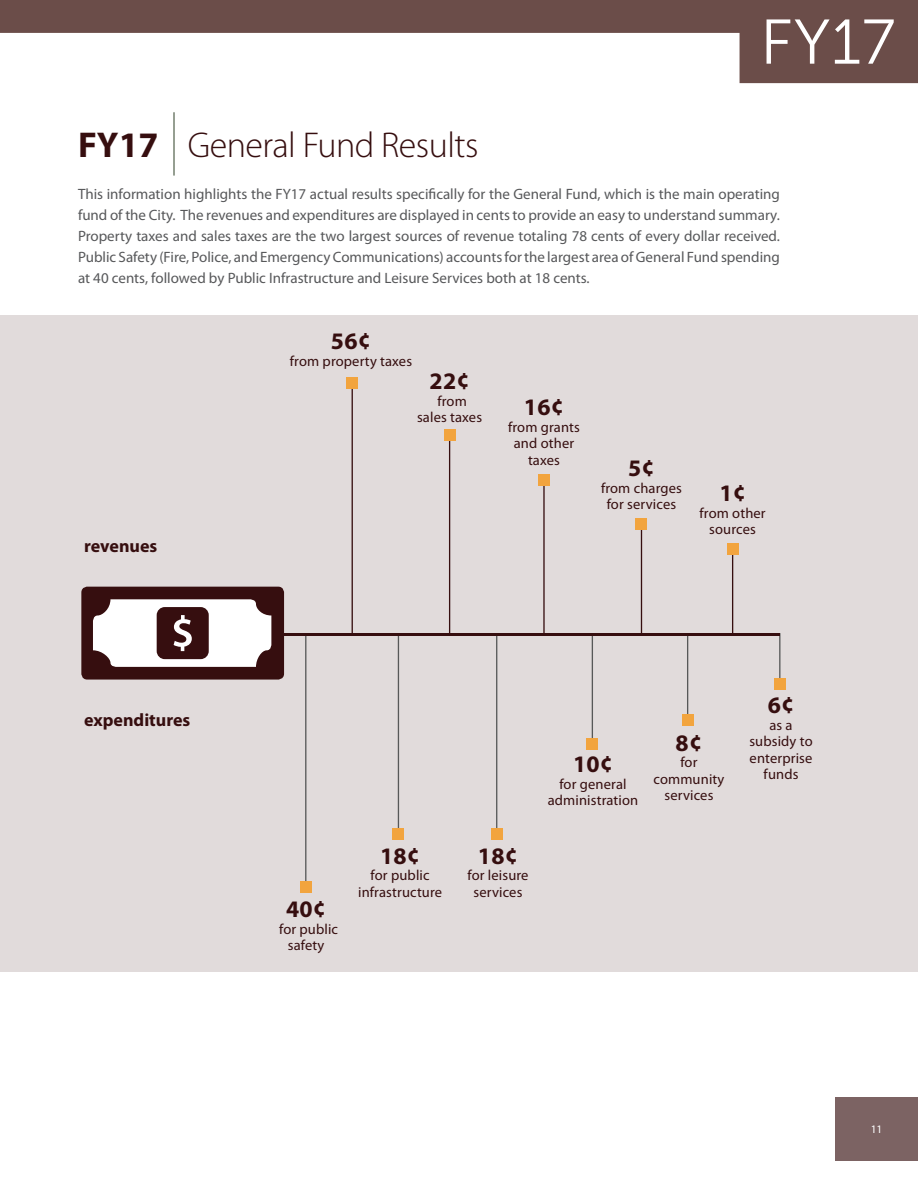
<style>
.page{position:relative;width:918px;height:1188px;background:#fff}
.page>*{position:absolute;margin:0;border:0;box-sizing:border-box;transform-origin:0 0}
.t1{font:300 36px "Myriad Pro";letter-spacing:-.015em;color:#360e0f}
.t2{font:700 23.7px "Myriad Pro";letter-spacing:.01em;color:#360e0f}
.t3{font:700 18px "Myriad Pro";color:#360e0f}
.t4{font:15px/21px "Myriad Pro";color:#57585a;text-align:justify}
.t5{font:14.55px/16.5px "Myriad Pro";letter-spacing:.01em;color:#360e0f;text-align:center}
.t6{font:11.55px "Myriad Pro";color:#fff}
.s1{font-weight:700}
</style>
<div class="page">
<div style="left:0;top:316px;width:918px;height:656px;background:#e1dbdb"></div>
<hr style="left:174px;top:112px;width:1px;height:64px;background:#2e4026">
<svg style="left:81px;top:587px;width:203px;height:93px;background:#947f80"></svg>
<hr style="left:779px;top:633px;width:1px;height:49px;background:#575858">
<div style="left:774px;top:678px;width:12px;height:12px;background:#f2a43e"></div>
<hr style="left:687px;top:634px;width:1px;height:81px;background:#575858">
<hr style="left:496px;top:634px;width:1px;height:196px;background:#575858">
<hr style="left:592px;top:633px;width:1px;height:106px;background:#575858">
<div style="left:682px;top:714px;width:11px;height:12px;background:#f2a43e"></div>
<div style="left:491px;top:828px;width:11px;height:12px;background:#f2a43e"></div>
<hr style="left:305px;top:634px;width:1px;height:249px;background:#575858">
<div style="left:300px;top:881px;width:12px;height:11px;background:#f2a43e"></div>
<div style="left:587px;top:738px;width:11px;height:12px;background:#f2a43e"></div>
<hr style="left:398px;top:636px;width:1px;height:198px;background:#575858">
<div style="left:393px;top:828px;width:11px;height:12px;background:#f2a43e"></div>
<hr style="left:732px;top:554px;width:1px;height:81px;background:#360e0f">
<div style="left:727px;top:543px;width:11px;height:12px;background:#f2a43e"></div>
<hr style="left:543px;top:481px;width:2px;height:154px;background:#360e0f">
<div style="left:538px;top:474px;width:12px;height:12px;background:#f2a43e"></div>
<hr style="left:352px;top:387px;width:1px;height:248px;background:#360e0f">
<div style="left:347px;top:377px;width:11px;height:11px;background:#f2a43e"></div>
<hr style="left:641px;top:529px;width:1px;height:106px;background:#360e0f">
<div style="left:636px;top:518px;width:11px;height:12px;background:#f2a43e"></div>
<hr style="left:449px;top:435px;width:1px;height:198px;background:#360e0f">
<div style="left:444px;top:430px;width:11px;height:11px;background:#f2a43e"></div>
<hr style="left:278px;top:633px;width:502px;height:3px;background:#360e0f">
<div style="left:835px;top:1097px;width:83px;height:64px;background:#7c6363"></div>
<svg style="left:0;top:0;width:918px;height:83px"></svg>
<svg style="left:767px;top:19px;width:127px;height:45px"></svg>
<p class="t1" style="left:78px;top:125px;width:402px"><span class="s1">FY17</span> General Fund Results</p>
<p class="t4" style="left:78px;top:183px;width:704px">This information highlights the FY17 actual results specifically for the General Fund, which is the main operating fund of the City. The revenues and expenditures are displayed in cents to provide an easy to understand summary.<br>Property taxes and sales taxes are the two largest sources of revenue totaling 78 cents of every dollar received.<br>Public Safety (Fire, Police, and Emergency Communications) accounts for the largest area of General Fund spending at 40 cents, followed by Public Infrastructure and Leisure Services both at 18 cents.</p>
<p class="t3" style="left:84px;top:535px;width:75px">revenues</p>
<p class="t3" style="left:84px;top:710px;width:108px">expenditures</p>
<p class="t2" style="left:331px;top:328px;width:42px">56¢</p>
<p class="t5" style="left:290px;top:353px;width:124px">from property taxes</p>
<p class="t2" style="left:430px;top:368px;width:42px">22¢</p>
<p class="t5" style="left:437px;top:393px;width:31px">from</p>
<p class="t5" style="left:417px;top:409px;width:67px">sales taxes</p>
<p class="t2" style="left:524px;top:394px;width:42px">16¢</p>
<p class="t5" style="left:508px;top:419px;width:73px">from grants</p>
<p class="t5" style="left:514px;top:435px;width:62px">and other</p>
<p class="t5" style="left:528px;top:452px;width:33px">taxes</p>
<p class="t2" style="left:628px;top:455px;width:28px">5¢</p>
<p class="t5" style="left:601px;top:480px;width:82px">from charges</p>
<p class="t5" style="left:607px;top:496px;width:71px">for services</p>
<p class="t2" style="left:719px;top:480px;width:28px">1¢</p>
<p class="t5" style="left:700px;top:505px;width:68px">from other sources</p>
<p class="t2" style="left:573px;top:751px;width:42px">10¢</p>
<p class="t5" style="left:548px;top:776px;width:92px">for general administration</p>
<p class="t2" style="left:676px;top:729px;width:28px">8¢</p>
<p class="t5" style="left:680px;top:754px;width:19px">for</p>
<p class="t5" style="left:653px;top:771px;width:73px">community</p>
<p class="t5" style="left:664px;top:787px;width:50px">services</p>
<p class="t2" style="left:768px;top:692px;width:28px">6¢</p>
<p class="t5" style="left:769px;top:717px;width:25px">as a</p>
<p class="t5" style="left:749px;top:734px;width:65px;text-align:left">subsidy to enterprise</p>
<p class="t5" style="left:764px;top:767px;width:36px">funds</p>
<p class="t2" style="left:286px;top:896px;width:42px">40¢</p>
<p class="t5" style="left:279px;top:921px;width:61px">for public safety</p>
<p class="t2" style="left:380px;top:842px;width:42px">18¢</p>
<p class="t5" style="left:358px;top:867px;width:85px">for public infrastructure</p>
<p class="t2" style="left:478px;top:842px;width:42px">18¢</p>
<p class="t5" style="left:467px;top:867px;width:63px">for leisure services</p>
<p class="t6" style="left:871px;top:1123px;width:13px">11</p>
</div>
